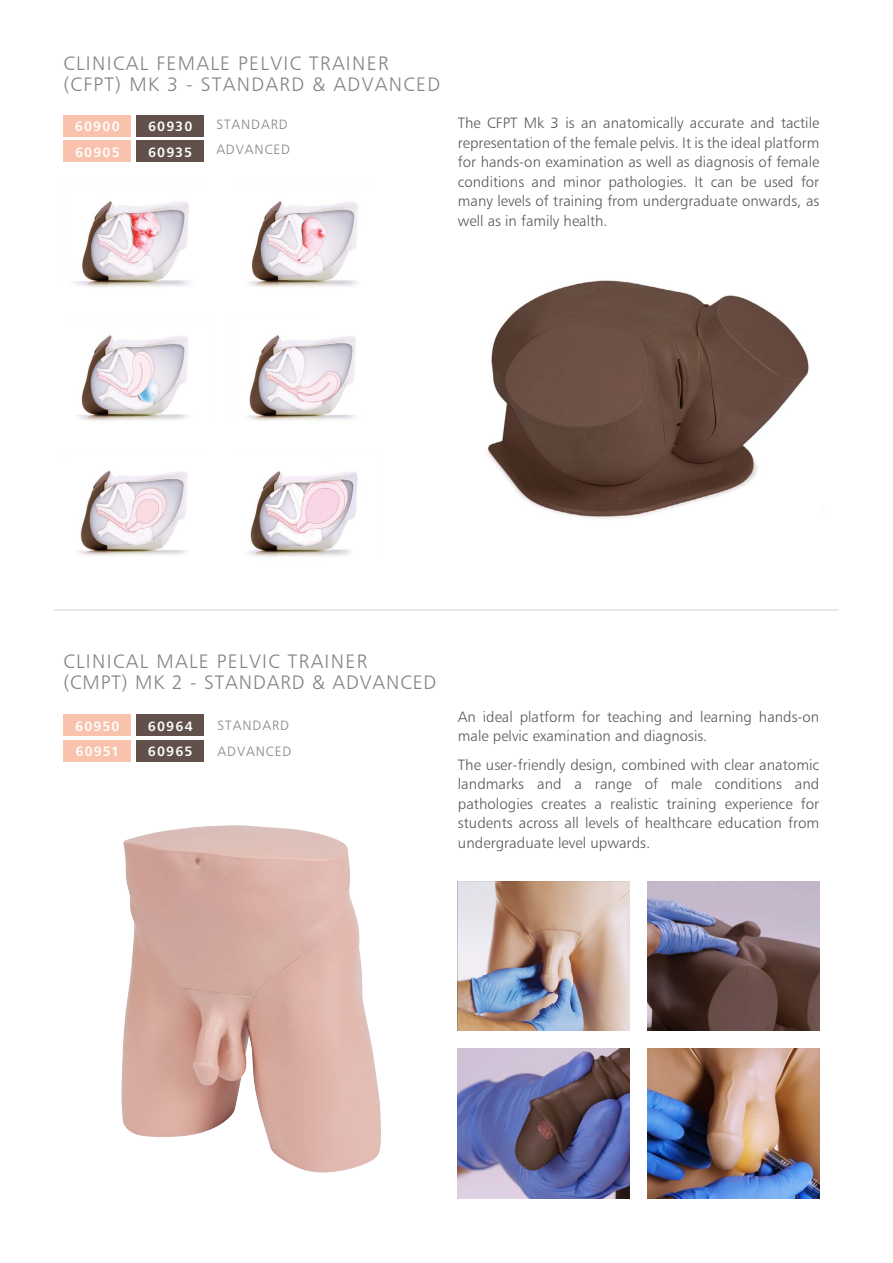
<style>
.page{position:relative;width:893px;height:1263px;background:#fff}
.page>*{position:absolute;margin:0;border:0;box-sizing:border-box;transform-origin:0 0}
.t1{font:19.5px/21px "Humanist 777 BT Light B";letter-spacing:.07em;color:#808285}
.t2{font:15px/19.5px "Humanist 777 BT Light B";color:#58595b;text-align:justify}
.t3{font:13.5px/25.5px "Humanist 777 BT Bold B";letter-spacing:.085em;color:#fff}
.t4{font:13.5px/25.5px "Humanist 777 BT Light B";letter-spacing:.07em;color:#808285}
</style>
<div class="page">
<img style="left:74px;top:201px;width:284px;height:86px">
<img style="left:78px;top:335px;width:111px;height:86px">
<img style="left:247px;top:335px;width:109px;height:86px">
<img style="left:78px;top:470px;width:280px;height:87px">
<div style="left:458px;top:881px;width:171px;height:149px;background:#000;opacity:.8"></div>
<img style="left:458px;top:1049px;width:171px;height:149px">
<img style="left:647px;top:881px;width:172px;height:149px">
<img style="left:647px;top:1049px;width:172px;height:149px">
<hr style="left:55px;top:609px;width:783px;height:2px;background:#e4e0e4">
<img style="left:487px;top:280px;width:322px;height:239px">
<div style="left:136px;top:115px;width:68px;height:21px;background:#61514a"></div>
<div style="left:136px;top:140px;width:68px;height:22px;background:#61514a"></div>
<div style="left:63px;top:115px;width:68px;height:21px;background:#f9c2ad"></div>
<div style="left:63px;top:140px;width:68px;height:22px;background:#f9c2ad"></div>
<div style="left:136px;top:715px;width:68px;height:21px;background:#61514a"></div>
<div style="left:136px;top:740px;width:68px;height:21px;background:#61514a"></div>
<div style="left:63px;top:715px;width:68px;height:21px;background:#f9c2ad"></div>
<div style="left:63px;top:740px;width:68px;height:21px;background:#f9c2ad"></div>
<img style="left:121px;top:825px;width:260px;height:348px">
<h1 class="t1" style="left:63px;top:53px;width:378px">CLINICAL FEMALE PELVIC TRAINER (CFPT) MK 3 - STANDARD &amp; ADVANCED</h1>
<p class="t3" style="left:75px;top:113px;width:46px">60900<br>60905</p>
<p class="t3" style="left:148px;top:113px;width:46px">60930<br>60935</p>
<p class="t4" style="left:216px;top:111px;width:75px">STANDARD<br>ADVANCED</p>
<p class="t2" style="left:458px;top:113px;width:363px">The CFPT Mk 3 is an anatomically accurate and tactile representation of the female pelvis. It is the ideal platform for hands-on examination as well as diagnosis of female conditions and minor pathologies. It can be used for many levels of training from undergraduate onwards, as well as in family health.</p>
<h1 class="t1" style="left:63px;top:650px;width:374px">CLINICAL MALE PELVIC TRAINER (CMPT) MK 2 - STANDARD &amp; ADVANCED</h1>
<p class="t3" style="left:75px;top:713px;width:46px">60950<br>60951</p>
<p class="t3" style="left:148px;top:713px;width:46px">60964<br>60965</p>
<p class="t4" style="left:218px;top:712px;width:75px">STANDARD<br>ADVANCED</p>
<p class="t2" style="left:458px;top:706px;width:363px">An ideal platform for teaching and learning hands-on male pelvic examination and diagnosis.</p>
<p class="t2" style="left:458px;top:754px;width:363px">The user-friendly design, combined with clear anatomic landmarks and a range of male conditions and pathologies creates a realistic training experience for students across all levels of healthcare education from undergraduate level upwards.</p>
</div>
